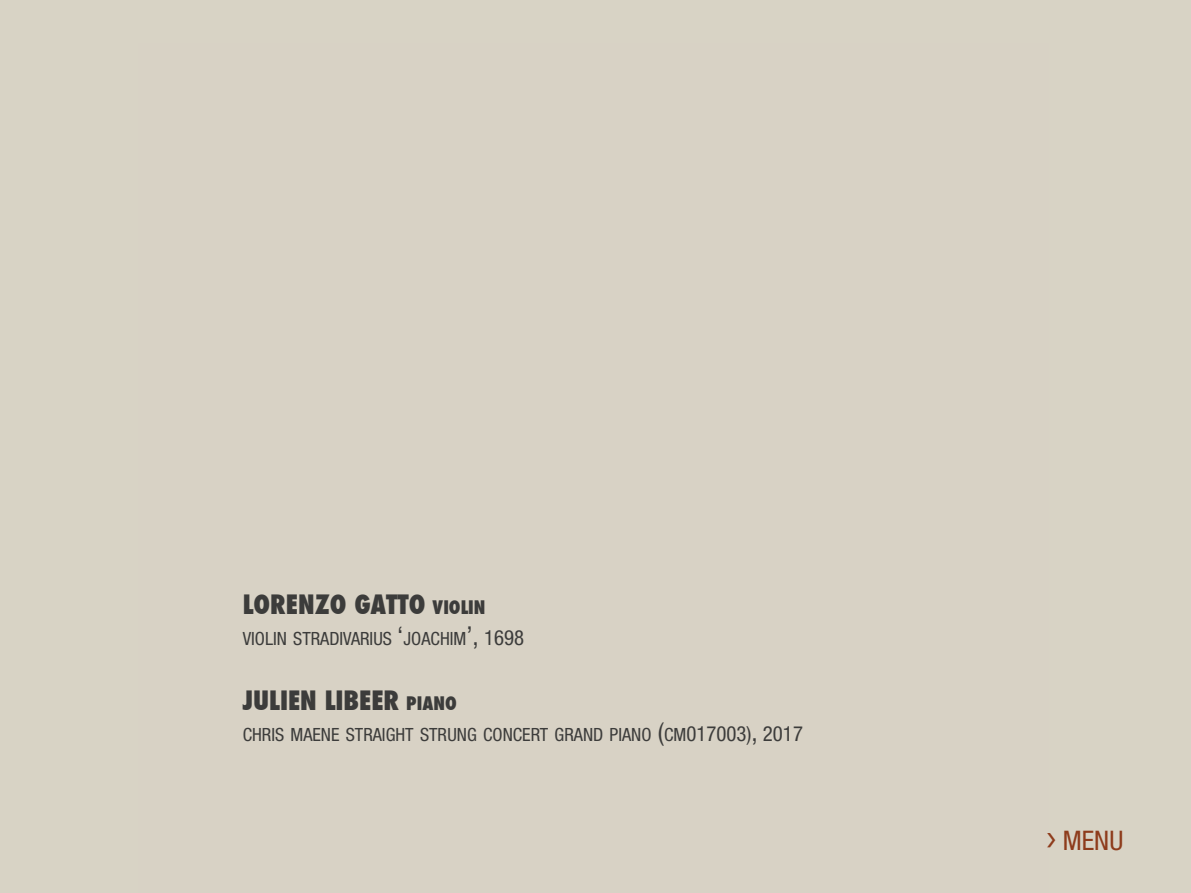
<style>
.page{position:relative;width:1191px;height:893px;background:#d8d3c5}
.page>*{position:absolute;margin:0;border:0;box-sizing:border-box;transform-origin:0 0}
.t1{font:condensed 27px "Helvetica Neue";color:#8e3c1c}
.t2{font:800 condensed 26.1px "Futura";color:#3c3c3b}
.t3{font:condensed 18.3px "Helvetica Neue";color:#3c3c3b}
.s1{font-size:18.3px}
.s2{font-size:26.1px}
.s3{font-size:20.85px}
.s4{font-family:"Myriad Pro";font-stretch:normal;font-size:39px}
</style>
<div class="page">
<h2 class="t2" style="left:243px;top:586px;width:244px">LORENZO GATTO <span class="s1">VIOLIN</span></h2>
<p class="t3" style="left:243px;top:628px;width:283px">VIOLIN STRADIVARIUS <span class="s2">‘</span>JOACHIM<span class="s2">’,</span> <span class="s3">1698</span></p>
<h2 class="t2" style="left:243px;top:682px;width:216px">JULIEN LIBEER <span class="s1">PIANO</span></h2>
<p class="t3" style="left:243px;top:724px;width:562px">CHRIS MAENE STRAIGHT STRUNG CONCERT GRAND PIANO <span class="s2">(</span>CM<span class="s3">017003)</span><span class="s2">,</span> <span class="s3">2017</span></p>
<h1 class="t1" style="left:1046px;top:825px;width:78px"><span class="s4">›</span> MENU</h1>
</div>
